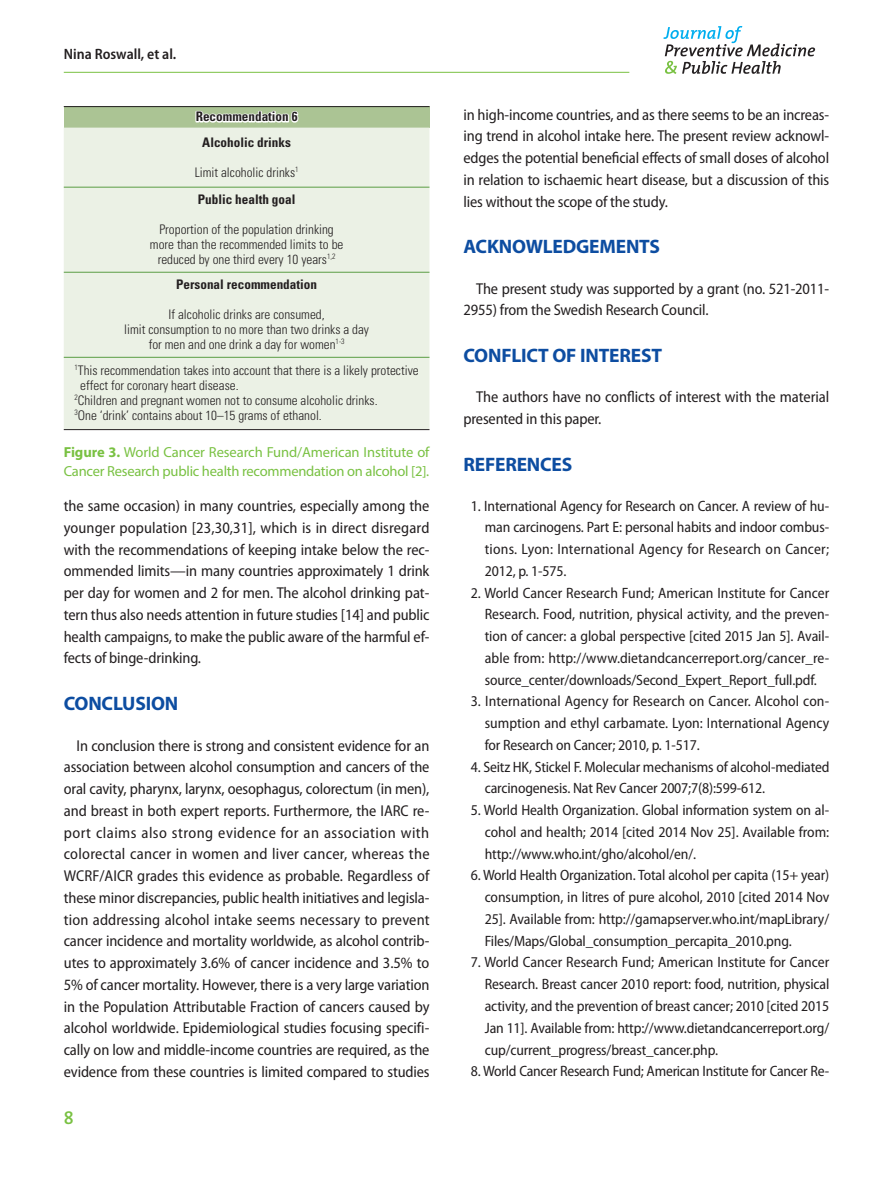
<style>
.page{position:relative;width:893px;height:1191px;background:#fff}
.page>*{position:absolute;margin:0;border:0;box-sizing:border-box;transform-origin:0 0}
.jpmph_대제목{font:700 19.5px "Myriad Pro";letter-spacing:-.01em;color:#0d4da1}
.t1{font:600 18px "The Mix";color:#79c142}
.jpmph_본문{font:semi-condensed 15.75px/21.8px "Myriad Pro";letter-spacing:-.01em;color:#231f20;text-align:justify}
.jpmph_참고문헌-1{font:semi-condensed 15px/21.8px "Myriad Pro";letter-spacing:-.01em;color:#231f20;text-align:justify}
.t2{font:600 semi-condensed 15px "Myriad Pro";color:#231f20}
.jpmph_표그림캡션{font:14.55px/18.8px "Myriad Pro";letter-spacing:-.015em;color:#79c142}
.jpmph_표본문{font:300 condensed 13.2px/15px "Univers LT Std";color:#231f20}
.jpmph_표본문-2{font:700 condensed 13.2px "Univers LT Std";color:#231f20}
.s1{font-weight:700}
</style>
<div class="page">
<hr style="left:64px;top:72px;width:565px;height:1px;background:#79c142">
<svg style="left:663px;top:26px;width:152px;height:48px"></svg>
<div style="left:64px;top:107px;width:365px;height:21px;background:#abc494"></div>
<div style="left:64px;top:128px;width:365px;height:301px;background:#ebf1e5"></div>
<hr style="left:64px;top:106px;width:365px;height:1px;background:#231f20">
<hr style="left:64px;top:429px;width:365px;height:1px;background:#231f20">
<hr style="left:64px;top:187px;width:365px;height:1px;background:#5a9d44">
<hr style="left:64px;top:272px;width:365px;height:1px;background:#5a9d44">
<hr style="left:64px;top:357px;width:365px;height:1px;background:#5a9d44">
<svg style="left:194px;top:106px;width:105px;height:17px"></svg>
<p class="t2" style="left:64px;top:46px;width:114px">Nina Roswall, et al.</p>
<p class="jpmph_표본문-2" style="left:196px;top:109px;width:103px">Recommendation 6</p>
<p class="jpmph_표본문-2" style="left:202px;top:134px;width:90px">Alcoholic drinks</p>
<p class="jpmph_표본문" style="left:195px;top:165px;width:105px">Limit alcoholic drinks<sup>1</sup></p>
<p class="jpmph_표본문-2" style="left:198px;top:191px;width:99px">Public health goal</p>
<p class="jpmph_표본문" style="left:159px;top:222px;width:176px">Proportion of the population drinking</p>
<p class="jpmph_표본문" style="left:150px;top:237px;width:195px">more than the recommended limits to be</p>
<p class="jpmph_표본문" style="left:158px;top:252px;width:179px">reduced by one third every 10 years<sup>1,2</sup></p>
<p class="jpmph_표본문-2" style="left:176px;top:276px;width:142px">Personal recommendation</p>
<p class="jpmph_표본문" style="left:169px;top:307px;width:158px">If alcoholic drinks are consumed,</p>
<p class="jpmph_표본문" style="left:124px;top:322px;width:246px">limit consumption to no more than two drinks a day</p>
<p class="jpmph_표본문" style="left:149px;top:337px;width:197px">for men and one drink a day for women<sup>1-3</sup></p>
<p class="jpmph_표본문" style="left:80px;top:363px;width:340px;text-indent:-6px"><sup>1</sup>This recommendation takes into account that there is a likely protective effect for coronary heart disease.</p>
<p class="jpmph_표본문" style="left:74px;top:393px;width:305px"><sup>2</sup>Children and pregnant women not to consume alcoholic drinks.</p>
<p class="jpmph_표본문" style="left:74px;top:408px;width:249px"><sup>3</sup>One ‘drink’ contains about 10–15 grams of ethanol.</p>
<p class="jpmph_표그림캡션" style="left:64px;top:442px;width:367px"><span class="s1">Figure 3.</span> World Cancer Research Fund/American Institute of<br>Cancer Research public health recommendation on alcohol [2].</p>
<p class="jpmph_본문" style="left:64px;top:495px;width:367px">the same occasion) in many countries, especially among the younger population [23,30,31], which is in direct disregard with the recommendations of keeping intake below the rec&shy;ommended limits—in many countries approximately 1 drink per day for women and 2 for men. The alcohol drinking pat&shy;tern thus also needs attention in future studies [14] and public health campaigns, to make the public aware of the harmful ef&shy;fects of binge-drinking.</p>
<p class="jpmph_대제목" style="left:64px;top:691px;width:116px">CONCLUSION</p>
<p class="jpmph_본문" style="left:64px;top:734px;width:367px;text-indent:13px">In conclusion there is strong and consistent evidence for an association between alcohol consumption and cancers of the oral cavity, pharynx, larynx, oesophagus, colorectum (in men), and breast in both expert reports. Furthermore, the IARC re&shy;port claims also strong evidence for an association with colorectal cancer in women and liver cancer, whereas the WCRF/AICR grades this evidence as probable. Regardless of these minor discrepancies, public health initiatives and legisla&shy;tion addressing alcohol intake seems necessary to prevent cancer incidence and mortality worldwide, as alcohol contrib&shy;utes to approximately 3.6% of cancer incidence and 3.5% to 5% of cancer mortality. However, there is a very large variation in the Population Attributable Fraction of cancers caused by alcohol worldwide. Epidemiological studies focusing specifi&shy;cally on low and middle-income countries are required, as the evidence from these countries is limited compared to studies</p>
<p class="t1" style="left:64px;top:1103px;width:11px">8</p>
<p class="jpmph_본문" style="left:463px;top:104px;width:367px">in high-income countries, and as there seems to be an increas&shy;ing trend in alcohol intake here. The present review acknowl&shy;edges the potential beneficial effects of small doses of alcohol in relation to ischaemic heart disease, but a discussion of this lies without the scope of the study.</p>
<p class="jpmph_대제목" style="left:463px;top:234px;width:198px">ACKNOWLEDGEMENTS</p>
<p class="jpmph_본문" style="left:463px;top:278px;width:367px;text-indent:13px">The present study was supported by a grant (no. 521-2011-<br>2955) from the Swedish Research Council.</p>
<p class="jpmph_대제목" style="left:463px;top:343px;width:200px">CONFLICT OF INTEREST</p>
<p class="jpmph_본문" style="left:463px;top:386px;width:367px;text-indent:13px">The authors have no conflicts of interest with the material presented in this paper.</p>
<p class="jpmph_대제목" style="left:463px;top:451px;width:110px">REFERENCES</p>
<p class="jpmph_참고문헌-1" style="left:485px;top:495px;width:346px;text-indent:-14px">1. International Agency for Research on Cancer. A review of hu&shy;man carcinogens. Part E: personal habits and indoor combus&shy;tions. Lyon: International Agency for Research on Cancer; 2012, p. 1-575.</p>
<p class="jpmph_참고문헌-1" style="left:485px;top:582px;width:346px;text-indent:-14px">2. World Cancer Research Fund; American Institute for Cancer Research. Food, nutrition, physical activity, and the preven&shy;tion of cancer: a global perspective [cited 2015 Jan 5]. Avail&shy;able from: http://www.dietandcancerreport.org/cancer_re&shy;source_center/downloads/Second_Expert_Report_full.pdf.</p>
<p class="jpmph_참고문헌-1" style="left:485px;top:691px;width:346px;text-indent:-14px">3. International Agency for Research on Cancer. Alcohol con&shy;sumption and ethyl carbamate. Lyon: International Agency for Research on Cancer; 2010, p. 1-517.</p>
<p class="jpmph_참고문헌-1" style="left:485px;top:756px;width:346px;text-indent:-14px">4. Seitz HK, Stickel F. Molecular mechanisms of alcohol-mediated carcinogenesis. Nat Rev Cancer 2007;7(8):599-612.</p>
<p class="jpmph_참고문헌-1" style="left:485px;top:799px;width:346px;text-indent:-14px">5. World Health Organization. Global information system on al&shy;cohol and health; 2014 [cited 2014 Nov 25]. Available from: http://www.who.int/gho/alcohol/en/.</p>
<p class="jpmph_참고문헌-1" style="left:485px;top:865px;width:346px;text-indent:-14px">6. World Health Organization. Total alcohol per capita (15+ year) consumption, in litres of pure alcohol, 2010 [cited 2014 Nov 25]. Available from: http://gamapserver.who.int/mapLibrary/ Files/Maps/Global_consumption_percapita_2010.png.</p>
<p class="jpmph_참고문헌-1" style="left:485px;top:952px;width:346px;text-indent:-14px">7. World Cancer Research Fund; American Institute for Cancer Research. Breast cancer 2010 report: food, nutrition, physical activity, and the prevention of breast cancer; 2010 [cited 2015<br>Jan 11]. Available from: http://www.dietandcancerreport.org/ cup/current_progress/breast_cancer.php.</p>
<p class="jpmph_참고문헌-1" style="left:471px;top:1060px;width:360px">8. World Cancer Research Fund; American Institute for Cancer Re-</p>
</div>
